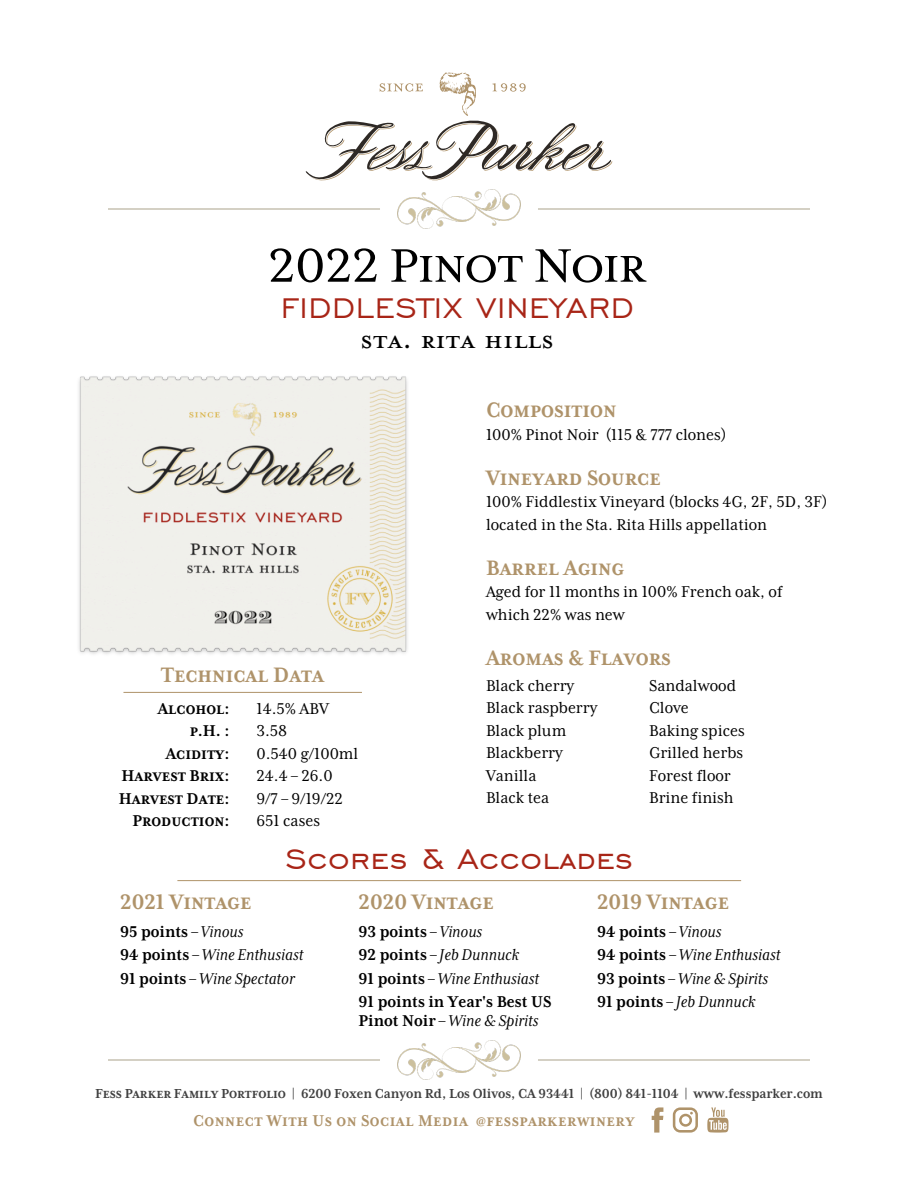
<style>
.page{position:relative;width:918px;height:1188px;background:#fff}
.page>*{position:absolute;margin:0;border:0;box-sizing:border-box;transform-origin:0 0}
.t1{font:54px "Mrs Eaves XL Serif OT";color:#000}
.t2{font:36px "Engravers Gothic BT";letter-spacing:.025em;color:#a82517}
.t3{font:36px "Mrs Eaves All Petite Caps OT";color:#000}
.t4{font:700 24px "Mrs Eaves XL Serif Nar OT";color:#af936a}
.t5{font:18px/22.5px "Mrs Eaves XL Serif Nar OT";color:#000}
.t6{font:italic 18px/23.4px "Mrs Eaves XL Serif Nar OT";color:#000}
.t7{font:700 18px/22.5px "Mrs Eaves XL Serif Nar OT";color:#000;text-align:right}
.t8{font:700 18px "Mrs Eaves XL Serif Nar OT";letter-spacing:.025em;color:#af936a}
.t9{font:700 15px "Mrs Eaves XL Serif Nar OT";letter-spacing:-.005em;color:#404040}
.s1{font-weight:700;font-style:normal}
.s2{font-weight:400;font-style:italic}
</style>
<div class="page">
<svg style="left:652px;top:1107px;width:11px;height:26px"></svg>
<svg style="left:673px;top:1107px;width:25px;height:26px"></svg>
<svg style="left:707px;top:1107px;width:22px;height:26px"></svg>
<img style="left:108px;top:1040px;width:702px;height:40px">
<hr style="left:123px;top:692px;width:239px;height:1px;background:#af936a">
<img style="left:108px;top:195px;width:702px;height:33px">
<svg style="left:305px;top:72px;width:308px;height:123px"></svg>
<hr style="left:177px;top:880px;width:564px;height:1px;background:#af936a">
<img style="left:79px;top:376px;width:329px;height:278px">
<h1 class="t1" style="left:268px;top:239px;width:379px">2022 PINOT NOIR</h1>
<h2 class="t2" style="left:281px;top:290px;width:354px">FIDDLESTIX VINEYARD</h2>
<h2 class="t3" style="left:360px;top:317px;width:195px">Sta. Rita Hills</h2>
<h3 class="t4" style="left:161px;top:663px;width:164px">TECHNICAL DATA</h3>
<p class="t7" style="left:119px;top:697px;width:112px">ALCOHOL:<br>P.H. :<br>ACIDITY:<br>HARVEST BRIX:<br>HARVEST DATE:<br>PRODUCTION:</p>
<p class="t5" style="left:256px;top:697px;width:103px">14.5% ABV<br>3.58<br>0.540 g/100ml<br>24.4 – 26.0<br>9/7 – 9/19/22<br>651 cases</p>
<h3 class="t4" style="left:486px;top:398px;width:132px">COMPOSITION</h3>
<p class="t5" style="left:486px;top:423px;width:242px">100% Pinot Noir (115 &amp; 777 clones)</p>
<h3 class="t4" style="left:486px;top:465px;width:176px">VINEYARD SOURCE</h3>
<p class="t5" style="left:486px;top:491px;width:343px">100% Fiddlestix Vineyard (blocks 4G, 2F, 5D, 3F) located in the Sta. Rita Hills appellation</p>
<h3 class="t4" style="left:486px;top:555px;width:140px">BARREL AGING</h3>
<p class="t5" style="left:486px;top:581px;width:298px">Aged for 11 months in 100% French oak, of which 22% was new</p>
<h3 class="t4" style="left:486px;top:645px;width:187px">AROMAS &amp; FLAVORS</h3>
<p class="t5" style="left:486px;top:674px;width:113px">Black cherry<br>Black raspberry<br>Black plum<br>Blackberry<br>Vanilla<br>Black tea</p>
<p class="t5" style="left:649px;top:674px;width:97px">Sandalwood<br>Clove<br>Baking spices<br>Grilled herbs<br>Forest floor<br>Brine finish</p>
<h2 class="t2" style="left:285px;top:842px;width:349px">Scores &amp; Accolades</h2>
<h3 class="t4" style="left:120px;top:890px;width:133px">2021 VINTAGE</h3>
<p class="t6" style="left:120px;top:920px;width:185px"><span class="s1">95 points</span> – Vinous<br><span class="s1">94 points</span> – Wine Enthusiast<br><span class="s1">91 points</span> – Wine Spectator</p>
<h3 class="t4" style="left:359px;top:890px;width:137px">2020 VINTAGE</h3>
<p class="t7" style="left:359px;top:920px;width:194px;line-height:23.4px;text-align:left">93 points <span class="s2">– Vinous<br></span>92 points <span class="s2">– Jeb Dunnuck<br></span>91 points <span class="s2">– Wine Enthusiast<br></span>91 points in Year's Best US</p>
<p class="t6" style="left:359px;top:1009px;width:181px"><span class="s1">Pinot Noir</span> – Wine &amp; Spirits</p>
<h3 class="t4" style="left:597px;top:890px;width:133px">2019 VINTAGE</h3>
<p class="t6" style="left:597px;top:920px;width:185px"><span class="s1">94 points</span> – Vinous<br><span class="s1">94 points</span> – Wine Enthusiast<br><span class="s1">93 points</span> – Wine &amp; Spirits<br><span class="s1">91 points</span> – Jeb Dunnuck</p>
<p class="t9" style="left:95px;top:1086px;width:729px">FESS PARKER FAMILY PORTFOLIO | 6200 Foxen Canyon Rd, Los Olivos, CA 93441 | (800) 841-1104 | www.fessparker.com</p>
<p class="t8" style="left:193px;top:1111px;width:443px">CONNECT WITH US ON SOCIAL MEDIA @FESSPARKERWINERY</p>
</div>
